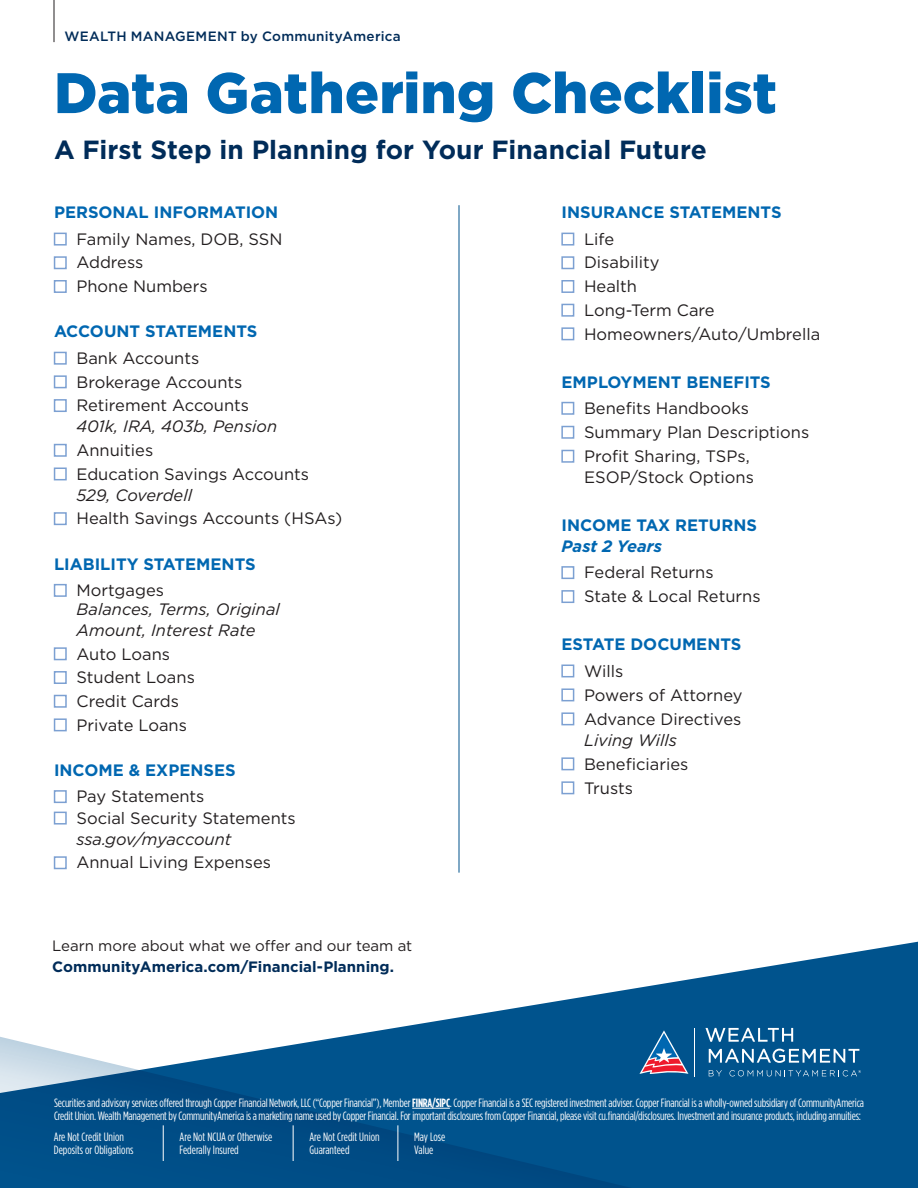
<style>
.page{position:relative;width:918px;height:1188px;background:#fff}
.page>*{position:absolute;margin:0;border:0;box-sizing:border-box;transform-origin:0 0}
.t1{font:900 57px "Gotham";color:#0067b1}
.t2{font:700 26.25px "Gotham";color:#002c59}
.t3{font:16.5px/21px "Gotham";color:#231f20}
.t4{font:700 16.5px "Gotham";color:#0067b1}
.t5{font:italic 16.5px/21px "Gotham";color:#231f20}
.t6{font:italic 700 16.5px "Gotham";color:#0067b1}
.t7{font:700 15px "Gotham";color:#002c59}
.t8{font:15px "Gotham";color:#231f20}
.t9{font:500 13.5px "Gotham";letter-spacing:.02em;color:#002c59}
.t10{font:12px/13.5px "Gotham Condensed";letter-spacing:-.015em;color:#fff}
.s1{color:#7ca0d2}
.s2{font-style:normal}
.s3{font-style:italic}
.s4{font-weight:700}
</style>
<div class="page">
<svg style="left:358px;top:942px;width:560px;height:246px;fill:#00538d"></svg>
<svg style="left:0;top:1034px;width:688px;height:154px;background:#186094"></svg>
<hr style="left:695px;top:1028px;width:1px;height:48px;background:#fff">
<svg style="left:709px;top:1049px;width:150px;height:14px"></svg>
<svg style="left:709px;top:1070px;width:13px;height:6px"></svg>
<svg style="left:730px;top:1070px;width:131px;height:6px"></svg>
<svg style="left:705px;top:1028px;width:88px;height:14px"></svg>
<svg style="left:639px;top:1030px;width:49px;height:45px;background:#516894"></svg>
<hr style="left:412px;top:1108px;width:38px;height:1px;background:#fff">
<hr style="left:163px;top:1125px;width:1px;height:36px;background:#fff">
<hr style="left:293px;top:1125px;width:1px;height:36px;background:#fff">
<hr style="left:398px;top:1125px;width:1px;height:36px;background:#fff">
<hr style="left:459px;top:205px;width:1px;height:668px;background:#00528c">
<hr style="left:54px;top:0;width:1px;height:42px;background:#231f20">
<p class="t9" style="left:64px;top:27px;width:338px">WEALTH MANAGEMENT by CommunityAmerica</p>
<h1 class="t1" style="left:54px;top:54px;width:725px">Data Gathering Checklist</h1>
<h2 class="t2" style="left:54px;top:132px;width:655px">A First Step in Planning for Your Financial Future</h2>
<h3 class="t4" style="left:54px;top:202px;width:226px">PERSONAL INFORMATION</h3>
<h3 class="t3" style="left:54px;top:228px;width:230px"><span class="s1">■</span> Family Names, DOB, SSN</h3>
<h3 class="t3" style="left:54px;top:252px;width:91px"><span class="s1">■</span> Address</h3>
<h3 class="t3" style="left:54px;top:276px;width:155px"><span class="s1">■</span> Phone Numbers</h3>
<h3 class="t4" style="left:54px;top:321px;width:205px">ACCOUNT STATEMENTS</h3>
<h3 class="t3" style="left:54px;top:347px;width:147px"><span class="s1">■</span> Bank Accounts</h3>
<h3 class="t3" style="left:54px;top:371px;width:190px"><span class="s1">■</span> Brokerage Accounts</h3>
<h3 class="t5" style="left:76px;top:395px;width:202px;text-indent:-22px"><span class="s1">■</span> <span class="s2">Retirement Accounts<br></span>401k, IRA, 403b, Pension</h3>
<h3 class="t3" style="left:54px;top:439px;width:101px"><span class="s1">■</span> Annuities</h3>
<h3 class="t3" style="left:76px;top:463px;width:234px;text-indent:-22px"><span class="s1">■</span> Education Savings Accounts<br><span class="s3">529, Coverdell</span></h3>
<h3 class="t3" style="left:54px;top:508px;width:290px"><span class="s1">■</span> Health Savings Accounts (HSAs)</h3>
<h3 class="t4" style="left:54px;top:553px;width:203px">LIABILITY STATEMENTS</h3>
<h3 class="t5" style="left:76px;top:581px;width:205px;line-height:18.8px;text-indent:-22px"><span class="s1">■</span> <span class="s2">Mortgages<br></span>Balances, Terms, Original</h3>
<h3 class="t5" style="left:76px;top:619px;width:181px">Amount, Interest Rate</h3>
<h3 class="t3" style="left:54px;top:643px;width:118px"><span class="s1">■</span> Auto Loans</h3>
<h3 class="t3" style="left:54px;top:667px;width:142px"><span class="s1">■</span> Student Loans</h3>
<h3 class="t3" style="left:54px;top:690px;width:127px"><span class="s1">■</span> Credit Cards</h3>
<h3 class="t3" style="left:54px;top:714px;width:135px"><span class="s1">■</span> Private Loans</h3>
<h3 class="t4" style="left:54px;top:759px;width:183px">INCOME &amp; EXPENSES</h3>
<h3 class="t3" style="left:54px;top:786px;width:152px"><span class="s1">■</span> Pay Statements</h3>
<h3 class="t3" style="left:76px;top:807px;width:221px;text-indent:-22px"><span class="s1">■</span> Social Security Statements <span class="s3">ssa.gov/myaccount</span></h3>
<h3 class="t3" style="left:54px;top:852px;width:219px"><span class="s1">■</span> Annual Living Expenses</h3>
<p class="t8" style="left:52px;top:937px;width:361px">Learn more about what we offer and our team at</p>
<p class="t7" style="left:52px;top:957px;width:343px">CommunityAmerica.com/Financial-Planning.</p>
<h3 class="t4" style="left:562px;top:202px;width:222px">INSURANCE STATEMENTS</h3>
<h3 class="t3" style="left:562px;top:228px;width:54px"><span class="s1">■</span> Life</h3>
<h3 class="t3" style="left:562px;top:252px;width:99px"><span class="s1">■</span> Disability</h3>
<h3 class="t3" style="left:562px;top:276px;width:77px"><span class="s1">■</span> Health</h3>
<h3 class="t3" style="left:562px;top:299px;width:155px"><span class="s1">■</span> Long-Term Care</h3>
<h3 class="t3" style="left:562px;top:323px;width:260px"><span class="s1">■</span> Homeowners/Auto/Umbrella</h3>
<h3 class="t4" style="left:562px;top:371px;width:211px">EMPLOYMENT BENEFITS</h3>
<h3 class="t3" style="left:562px;top:397px;width:189px"><span class="s1">■</span> Benefits Handbooks</h3>
<h3 class="t3" style="left:562px;top:421px;width:249px"><span class="s1">■</span> Summary Plan Descriptions</h3>
<h3 class="t3" style="left:562px;top:445px;width:194px;text-align:right"><span class="s1">■</span> Profit Sharing, TSPs,<br>ESOP/Stock Options</h3>
<h3 class="t4" style="left:562px;top:514px;width:197px">INCOME TAX RETURNS</h3>
<h3 class="t6" style="left:562px;top:535px;width:102px">Past 2 Years</h3>
<h3 class="t3" style="left:562px;top:562px;width:154px"><span class="s1">■</span> Federal Returns</h3>
<h3 class="t3" style="left:562px;top:586px;width:201px"><span class="s1">■</span> State &amp; Local Returns</h3>
<h3 class="t4" style="left:562px;top:634px;width:181px">ESTATE DOCUMENTS</h3>
<h3 class="t3" style="left:562px;top:660px;width:63px"><span class="s1">■</span> Wills</h3>
<h3 class="t3" style="left:562px;top:684px;width:182px"><span class="s1">■</span> Powers of Attorney</h3>
<h3 class="t3" style="left:584px;top:708px;width:159px;text-indent:-22px"><span class="s1">■</span> Advance Directives<br><span class="s3">Living Wills</span></h3>
<h3 class="t3" style="left:562px;top:753px;width:128px"><span class="s1">■</span> Beneficiaries</h3>
<h3 class="t3" style="left:562px;top:777px;width:73px"><span class="s1">■</span> Trusts</h3>
<p class="t10" style="left:54px;top:1096px;width:812px">Securities and advisory services offered through Copper Financial Network, LLC (“Copper Financial”), Member <span class="s4">FINRA/SIPC</span>. Copper Financial is a SEC registered investment adviser. Copper Financial is a wholly-owned subsidiary of CommunityAmerica<br>Credit Union. Wealth Management by CommunityAmerica is a marketing name used by Copper Financial. For important disclosures from Copper Financial, please visit cu.financial/disclosures. Investment and insurance products, including annuities:</p>
<p class="t10" style="left:54px;top:1130px;width:81px">Are Not Credit Union<br>Deposits or Obligations</p>
<p class="t10" style="left:180px;top:1130px;width:94px">Are Not NCUA or Otherwise<br>Federally Insured</p>
<p class="t10" style="left:309px;top:1130px;width:72px">Are Not Credit Union<br>Guaranteed</p>
<p class="t10" style="left:414px;top:1130px;width:33px">May Lose<br>Value</p>
</div>
